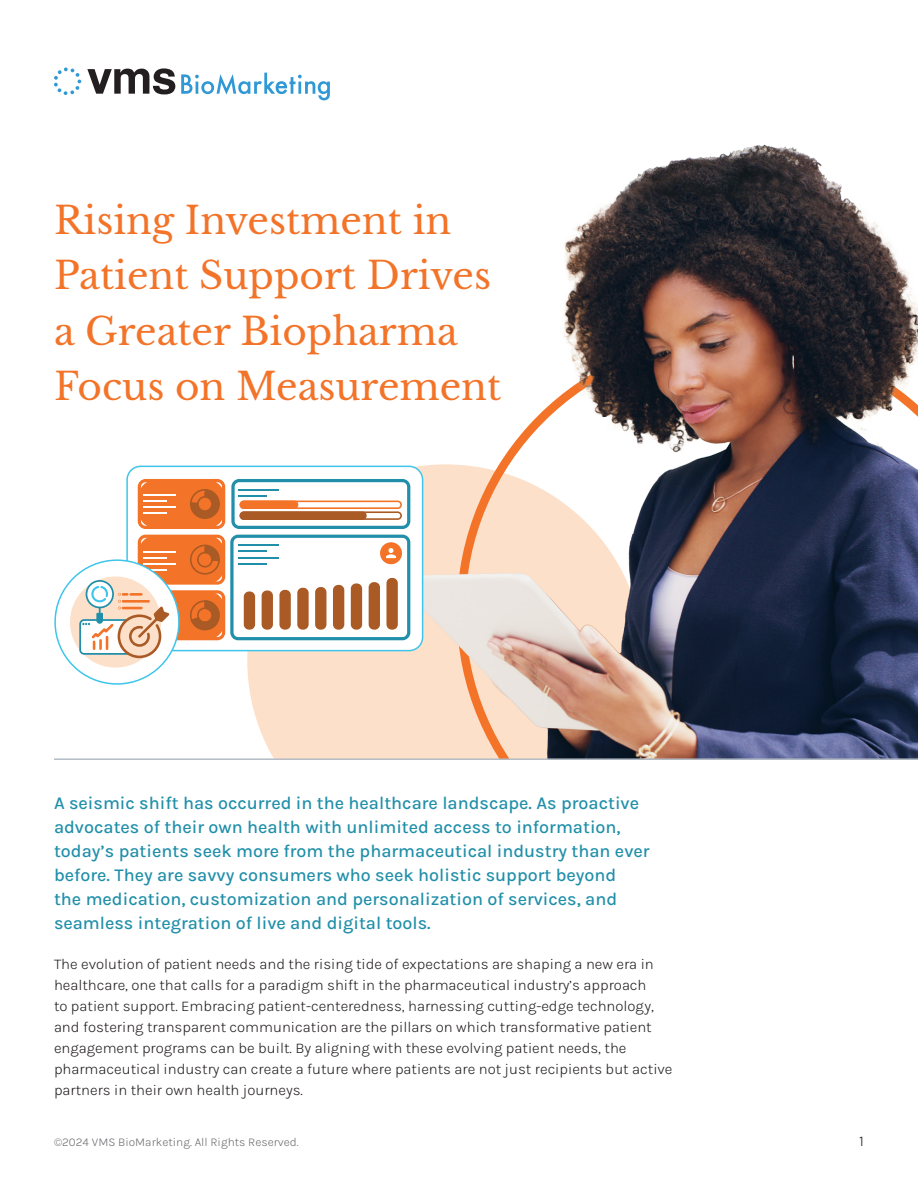
<style>
.page{position:relative;width:918px;height:1188px;background:#fff}
.page>*{position:absolute;margin:0;border:0;box-sizing:border-box;transform-origin:0 0}
.t1{font:37.5px/55.5px "Libre Baskerville";color:#f37328}
.body{font:500 18px/24px "Karla";color:#218fa9}
.body-2{font:300 15px/21px "Karla";color:#231f20}
.t2{font:300 12px "Karla";color:#6c6d70}
</style>
<div class="page">
<div style="left:247px;top:464px;width:397px;height:393px;background:#fde0c9;border-radius:50%"></div>
<svg style="left:181px;top:73px;width:149px;height:27px"></svg>
<svg style="left:87px;top:68px;width:88px;height:26px"></svg>
<svg style="left:54px;top:68px;width:27px;height:27px"></svg>
<img style="left:392px;top:144px;width:526px;height:614px">
<div style="left:0;top:760px;width:918px;height:227px;background:#fff"></div>
<hr style="left:54px;top:758px;width:864px;height:2px;background:#b4bcc6">
<div style="left:127px;top:466px;width:296px;height:185px;background:#fff;border-radius:14px"></div>
<div style="left:126px;top:466px;width:297px;height:185px;border:2px solid #3dc5ec;border-radius:14px"></div>
<svg style="left:231px;top:479px;width:179px;height:50px"></svg>
<hr style="left:238px;top:489px;width:41px;height:2px;background:#218fa9">
<hr style="left:238px;top:495px;width:29px;height:2px;background:#218fa9">
<svg style="left:138px;top:479px;width:87px;height:50px;background:#eb7a37"></svg>
<div style="left:70px;top:577px;width:91px;height:91px;background:#fde0c9;border-radius:50%"></div>
<div style="left:79px;top:619px;width:56px;height:36px;border:2px solid #218fa9;border-radius:4px"></div>
<svg style="left:82px;top:535px;width:328px;height:125px"></svg>
<p class="t1" style="left:54px;top:193px;width:449px">Rising Investment in<br>Patient Support Drives a Greater Biopharma<br>Focus on Measurement</p>
<p class="body" style="left:54px;top:790px;width:597px">A seismic shift has occurred in the healthcare landscape. As proactive advocates of their own health with unlimited access to information, today’s patients seek more from the pharmaceutical industry than ever before. They are savvy consumers who seek holistic support beyond<br>the medication, customization and personalization of services, and seamless integration of live and digital tools.</p>
<p class="body-2" style="left:54px;top:953px;width:620px">The evolution of patient needs and the rising tide of expectations are shaping a new era in healthcare, one that calls for a paradigm shift in the pharmaceutical industry’s approach<br>to patient support. Embracing patient-centeredness, harnessing cutting-edge technology, and fostering transparent communication are the pillars on which transformative patient engagement programs can be built. By aligning with these evolving patient needs, the pharmaceutical industry can create a future where patients are not just recipients but active partners in their own health journeys.</p>
<p class="t2" style="left:54px;top:1134px;width:246px">©2024 VMS BioMarketing. All Rights Reserved.</p>
<p class="body-2" style="left:859px;top:1130px;width:6px">1</p>
</div>
